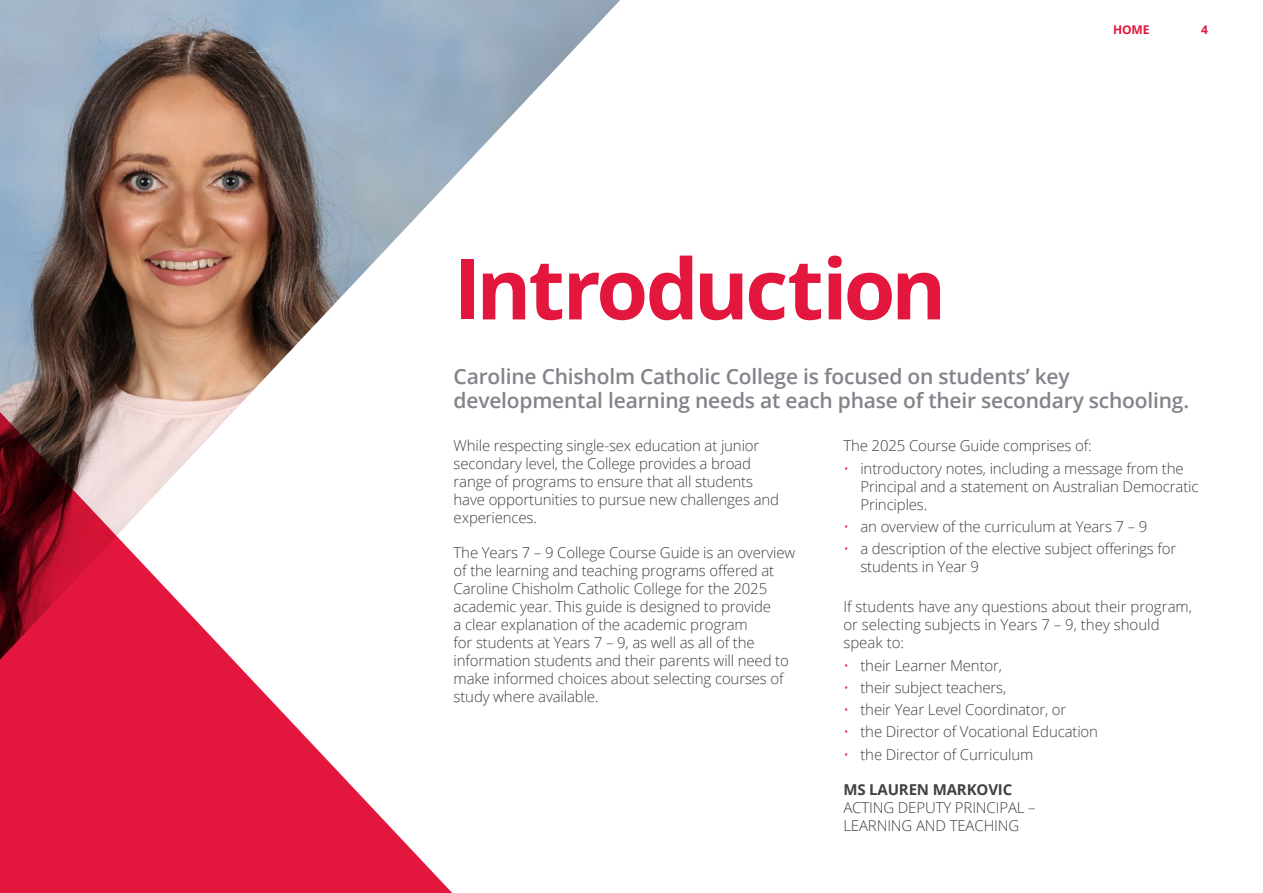
<style>
.page{position:relative;width:1263px;height:893px;background:#fff}
.page>*{position:absolute;margin:0;border:0;box-sizing:border-box;transform-origin:0 0}
.t1{font:700 84px "Open Sans";letter-spacing:-.045em;color:#e3173e}
.t2{font:600 21px/24px "Open Sans";letter-spacing:-.01em;color:#81848a}
.t3{font:300 15px/18px "Open Sans";letter-spacing:-.01em;color:#414042}
.t4{font:700 15px "Open Sans";letter-spacing:-.01em;color:#414042}
.t5{font:700 12px "Open Sans";color:#e3173e}
.s1{color:#e53d4a}
</style>
<div class="page">
<svg style="left:0;top:674px;width:452px;height:219px;fill:#e3173e"></svg>
<div style="left:0;top:661px;width:247px;height:13px;background:#e3173e"></div>
<img style="left:0;top:0;width:620px;height:661px">
<h1 class="t1" style="left:454px;top:230px;width:494px">Introduction</h1>
<p class="t5" style="left:1113px;top:21px;width:38px">HOME</p>
<p class="t5" style="left:1201px;top:21px;width:8px">4</p>
<h2 class="t2" style="left:454px;top:364px;width:737px">Caroline Chisholm Catholic College is focused on students’ key developmental learning needs at each phase of their secondary schooling.</h2>
<p class="t3" style="left:454px;top:437px;width:327px">While respecting single-sex education at junior secondary level, the College provides a broad range of programs to ensure that all students have opportunities to pursue new challenges and experiences.</p>
<p class="t3" style="left:454px;top:544px;width:343px">The Years 7 – 9 College Course Guide is an overview of the learning and teaching programs offered at Caroline Chisholm Catholic College for the 2025 academic year. This guide is designed to provide<br>a clear explanation of the academic program<br>for students at Years 7 – 9, as well as all of the information students and their parents will need to make informed choices about selecting courses of study where available.</p>
<p class="t3" style="left:843px;top:437px;width:250px">The 2025 Course Guide comprises of:</p>
<p class="t3" style="left:860px;top:459px;width:340px;text-indent:-17px"><span class="s1">•</span> introductory notes, including a message from the<br>Principal and a statement on Australian Democratic<br>Principles.</p>
<p class="t3" style="left:843px;top:517px;width:305px"><span class="s1">•</span> an overview of the curriculum at Years 7 – 9</p>
<p class="t3" style="left:860px;top:539px;width:317px;text-indent:-17px"><span class="s1">•</span> a description of the elective subject offerings for students in Year 9</p>
<p class="t3" style="left:843px;top:598px;width:350px">If students have any questions about their program, or selecting subjects in Years 7 – 9, they should speak to:</p>
<p class="t3" style="left:843px;top:656px;width:160px"><span class="s1">•</span> their Learner Mentor,</p>
<p class="t3" style="left:843px;top:678px;width:164px"><span class="s1">•</span> their subject teachers,</p>
<p class="t3" style="left:843px;top:700px;width:225px"><span class="s1">•</span> their Year Level Coordinator, or</p>
<p class="t3" style="left:843px;top:722px;width:256px"><span class="s1">•</span> the Director of Vocational Education</p>
<p class="t3" style="left:843px;top:745px;width:191px"><span class="s1">•</span> the Director of Curriculum</p>
<p class="t4" style="left:843px;top:779px;width:170px">MS LAUREN MARKOVIC</p>
<p class="t3" style="left:843px;top:798px;width:194px">ACTING DEPUTY PRINCIPAL –<br>LEARNING AND TEACHING</p>
</div>
